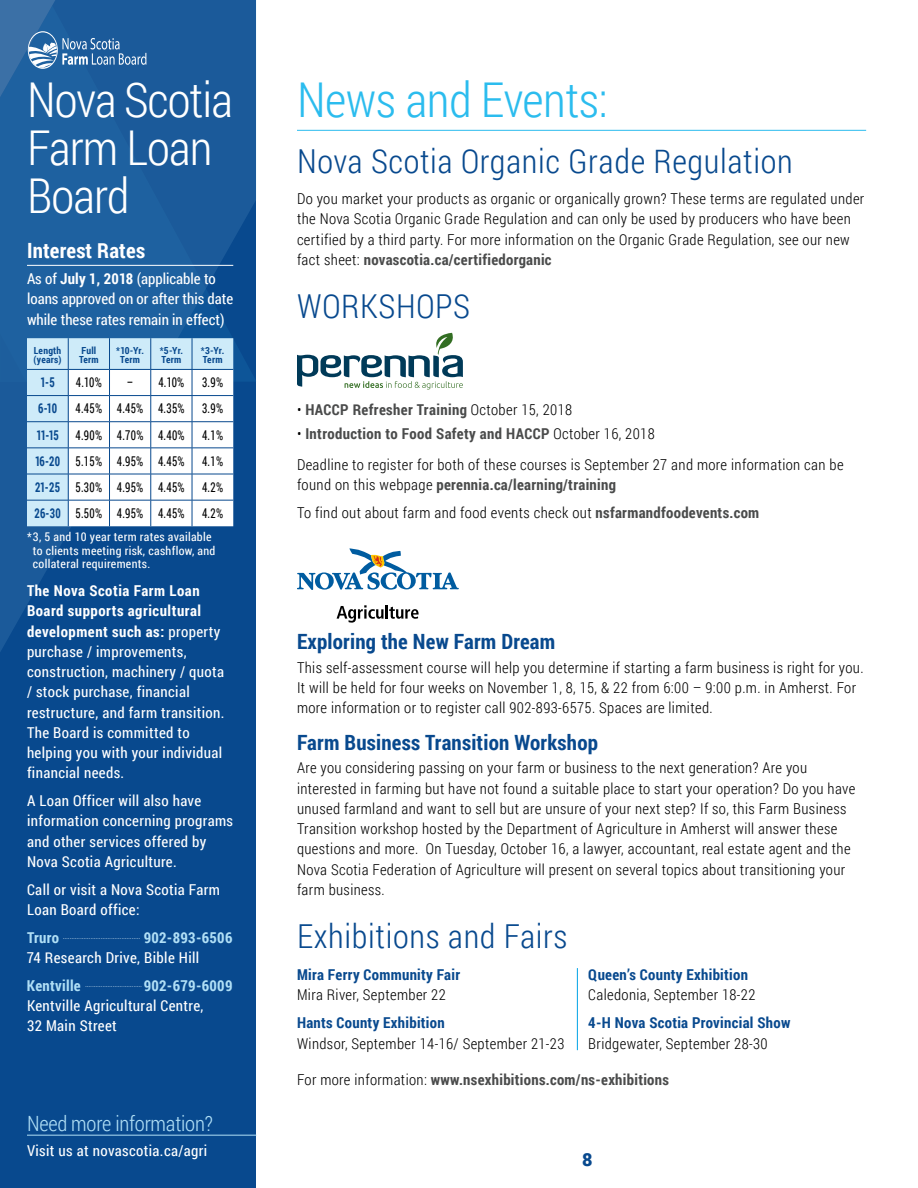
<style>
.page{position:relative;width:918px;height:1188px;background:#fff}
.page>*{position:absolute;margin:0;border:0;box-sizing:border-box;transform-origin:0 0}
.t1{font:300 48px/48px "Roboto Condensed";letter-spacing:-.02em;color:#fff}
.t2{font:300 48px "Roboto Condensed";letter-spacing:-.01em;color:#2bbcee}
.t3{font:300 33px "Roboto Condensed";letter-spacing:.02em;color:#08498e}
.t4{font:700 21px "Roboto Condensed";letter-spacing:.01em;color:#08498e}
.t5{font:300 21px "Roboto Condensed";letter-spacing:-.01em;color:#b0dff6}
.t6{font:700 21px "Roboto Condensed";letter-spacing:.01em;color:#fff}
.t7{font:900 18px "Roboto";color:#08498e}
.t8{font:300 15px/20.2px "Roboto Condensed";letter-spacing:.025em;color:#000}
.t9{font:15px/20.2px "Roboto Condensed";letter-spacing:.025em;color:#fff}
.t10{font:700 15px "Roboto Condensed";letter-spacing:.02em;color:#08498e}
.t11{font:700 15px "Roboto Condensed";letter-spacing:.02em;color:#4a4b4b}
.t12{font:15px/20.2px "Roboto Condensed";color:#fff}
.t13{font:13.5px "Roboto Condensed";letter-spacing:.025em;color:#000;scale:.8 1}
.t14{font:700 13.5px "Roboto Condensed";color:#08498e;scale:.8 1}
.t15{font:12px/13.5px "Roboto Condensed";letter-spacing:.025em;color:#fff}
.t16{font:700 9.75px/9px "Roboto Condensed";letter-spacing:.025em;color:#08498e}
.t17{font:7.5px "Roboto Condensed";color:#def1fb;scale:.7 1}
.s1{font-weight:700}
.s2{font-weight:700;color:#08498e}
.s3{font-weight:700;font-size:15px;color:#b0dff6}
.s4{font-weight:700;color:#4a4b4b}
.s5{font-weight:300;color:#000}
</style>
<div class="page">
<div style="left:0;top:0;width:256px;height:1188px;background:#08498e"></div>
<svg style="left:0;top:0;width:256px;height:652px"></svg>
<hr style="left:27px;top:1135px;width:229px;height:1px;background:#b0dff6">
<hr style="left:297px;top:130px;width:569px;height:1px;background:#2bbcee">
<svg style="left:297px;top:333px;width:166px;height:56px"></svg>
<svg style="left:337px;top:605px;width:82px;height:18px"></svg>
<svg style="left:297px;top:548px;width:162px;height:42px"></svg>
<hr style="left:577px;top:968px;width:1px;height:82px;background:#00a3e6">
<svg style="left:0;top:0;width:233px;height:615px;background:#5184b4"></svg>
<h1 class="t1" style="left:27px;top:74px;width:208px">Nova Scotia<br>Farm Loan<br>Board</h1>
<h3 class="t6" style="left:27px;top:236px;width:120px">Interest Rates</h3>
<p class="t12" style="left:27px;top:268px;width:208px">As of <span class="s1">July 1, 2018</span> (applicable to loans approved on or after this date while these rates remain in effect)</p>
<p class="t16" style="left:34px;top:346px;width:30px">Length (years)</p>
<p class="t16" style="left:79px;top:346px;width:21px">Full<br>Term</p>
<p class="t16" style="left:116px;top:346px;width:29px;text-align:center">*10-Yr.<br>Term</p>
<p class="t16" style="left:160px;top:346px;width:25px">*5-Yr.<br>Term</p>
<p class="t16" style="left:201px;top:346px;width:25px">*3-Yr.<br>Term</p>
<p class="t14" style="left:40px;top:373px;width:19px">1-5</p>
<p class="t13" style="left:76px;top:373px;width:34px">4.10%</p>
<p class="t13" style="left:127px;top:373px;width:73px">– 4.10%</p>
<p class="t13" style="left:202px;top:373px;width:28px">3.9%</p>
<p class="t14" style="left:38px;top:399px;width:25px">6-10</p>
<p class="t13" style="left:76px;top:399px;width:138px">4.45% 4.45% 4.35%</p>
<p class="t13" style="left:202px;top:399px;width:28px">3.9%</p>
<p class="t13" style="left:36px;top:425px;width:187px"><span class="s2">11-15</span> 4.90% 4.70% 4.40%</p>
<p class="t13" style="left:202px;top:425px;width:28px">4.1%</p>
<p class="t13" style="left:35px;top:452px;width:189px"><span class="s2">16-20</span> 5.15% 4.95% 4.45%</p>
<p class="t13" style="left:202px;top:452px;width:28px">4.1%</p>
<p class="t13" style="left:35px;top:478px;width:189px"><span class="s2">21-25</span> 5.30% 4.95% 4.45%</p>
<p class="t13" style="left:202px;top:478px;width:28px">4.2%</p>
<p class="t13" style="left:34px;top:504px;width:189px"><span class="s2">26-30</span> 5.50% 4.95% 4.45%</p>
<p class="t13" style="left:202px;top:504px;width:28px">4.2%</p>
<p class="t15" style="left:33px;top:530px;width:184px;text-indent:-6px">*3, 5 and 10 year term rates available to clients meeting risk, cashflow, and collateral requirements.</p>
<p class="t9" style="left:27px;top:580px;width:199px"><span class="s1">The Nova Scotia Farm Loan<br>Board supports agricultural development such as:</span> property purchase / improvements, construction, machinery / quota / stock purchase, financial restructure, and farm transition.<br>The Board is committed to helping you with your individual financial needs.</p>
<p class="t9" style="left:27px;top:790px;width:208px">A Loan Officer will also have information concerning programs and other services offered by<br>Nova Scotia Agriculture.</p>
<p class="t9" style="left:27px;top:879px;width:195px">Call or visit a Nova Scotia Farm<br>Loan Board office:</p>
<p class="t17" style="left:27px;top:931px;width:295px"><span class="s3">Truro</span> ............................................. <span class="s3">902-893-6506</span></p>
<p class="t9" style="left:27px;top:947px;width:174px">74 Research Drive, Bible Hill</p>
<p class="t17" style="left:27px;top:979px;width:295px"><span class="s3">Kentville</span> ................................. <span class="s3">902-679-6009</span></p>
<p class="t9" style="left:27px;top:995px;width:178px">Kentville Agricultural Centre,<br>32 Main Street</p>
<h3 class="t5" style="left:27px;top:1109px;width:187px">Need more information?</h3>
<p class="t9" style="left:27px;top:1140px;width:182px">Visit us at novascotia.ca/agri</p>
<h1 class="t2" style="left:297px;top:67px;width:312px">News and Events:</h1>
<h2 class="t3" style="left:297px;top:139px;width:497px">Nova Scotia Organic Grade Regulation</h2>
<p class="t8" style="left:297px;top:188px;width:569px">Do you market your products as organic or organically grown? These terms are regulated under the Nova Scotia Organic Grade Regulation and can only be used by producers who have been certified by a third party. For more information on the Organic Grade Regulation, see our new fact sheet: <span class="s4">novascotia.ca/certifiedorganic</span></p>
<h2 class="t3" style="left:297px;top:283px;width:175px">WORKSHOPS</h2>
<p class="t11" style="left:297px;top:399px;width:277px"><span class="s5">•</span> HACCP Refresher Training <span class="s5">October 15, 2018</span></p>
<p class="t8" style="left:297px;top:417px;width:548px;line-height:31px">• <span class="s4">Introduction to Food Safety and HACCP</span> October 16, 2018<br>Deadline to register for both of these courses is September 27 and more information can be</p>
<p class="t8" style="left:297px;top:470px;width:464px;line-height:27.8px">found on this webpage <span class="s4">perennia.ca/learning/training<br></span>To find out about farm and food events check out <span class="s4">nsfarmandfoodevents.com</span></p>
<h3 class="t4" style="left:297px;top:627px;width:260px">Exploring the New Farm Dream</h3>
<p class="t8" style="left:297px;top:657px;width:568px">This self-assessment course will help you determine if starting a farm business is right for you.<br>It will be held for four weeks on November 1, 8, 15, &amp; 22 from 6:00 – 9:00 p.m. in Amherst. For more information or to register call 902-893-6575. Spaces are limited.</p>
<h3 class="t4" style="left:297px;top:728px;width:302px">Farm Business Transition Workshop</h3>
<p class="t8" style="left:297px;top:758px;width:560px">Are you considering passing on your farm or business to the next generation? Are you interested in farming but have not found a suitable place to start your operation? Do you have unused farmland and want to sell but are unsure of your next step? If so, this Farm Business Transition workshop hosted by the Department of Agriculture in Amherst will answer these questions and more. On Tuesday, October 16, a lawyer, accountant, real estate agent and the Nova Scotia Federation of Agriculture will present on several topics about transitioning your farm business.</p>
<h2 class="t3" style="left:297px;top:913px;width:272px">Exhibitions and Fairs</h2>
<p class="t10" style="left:297px;top:964px;width:165px">Mira Ferry Community Fair</p>
<p class="t8" style="left:297px;top:985px;width:150px">Mira River, September 22</p>
<p class="t10" style="left:297px;top:1012px;width:149px">Hants County Exhibition</p>
<p class="t8" style="left:297px;top:1033px;width:269px">Windsor, September 14-16/ September 21-23</p>
<p class="t10" style="left:588px;top:964px;width:161px">Queen’s County Exhibition</p>
<p class="t8" style="left:588px;top:985px;width:169px">Caledonia, September 18-22</p>
<p class="t10" style="left:588px;top:1012px;width:204px">4-H Nova Scotia Provincial Show</p>
<p class="t8" style="left:588px;top:1033px;width:181px">Bridgewater, September 28-30</p>
<p class="t11" style="left:297px;top:1069px;width:374px"><span class="s5">For more information:</span> www.nsexhibitions.com/ns-exhibitions</p>
<p class="t7" style="left:582px;top:1147px;width:12px">8</p>
</div>
